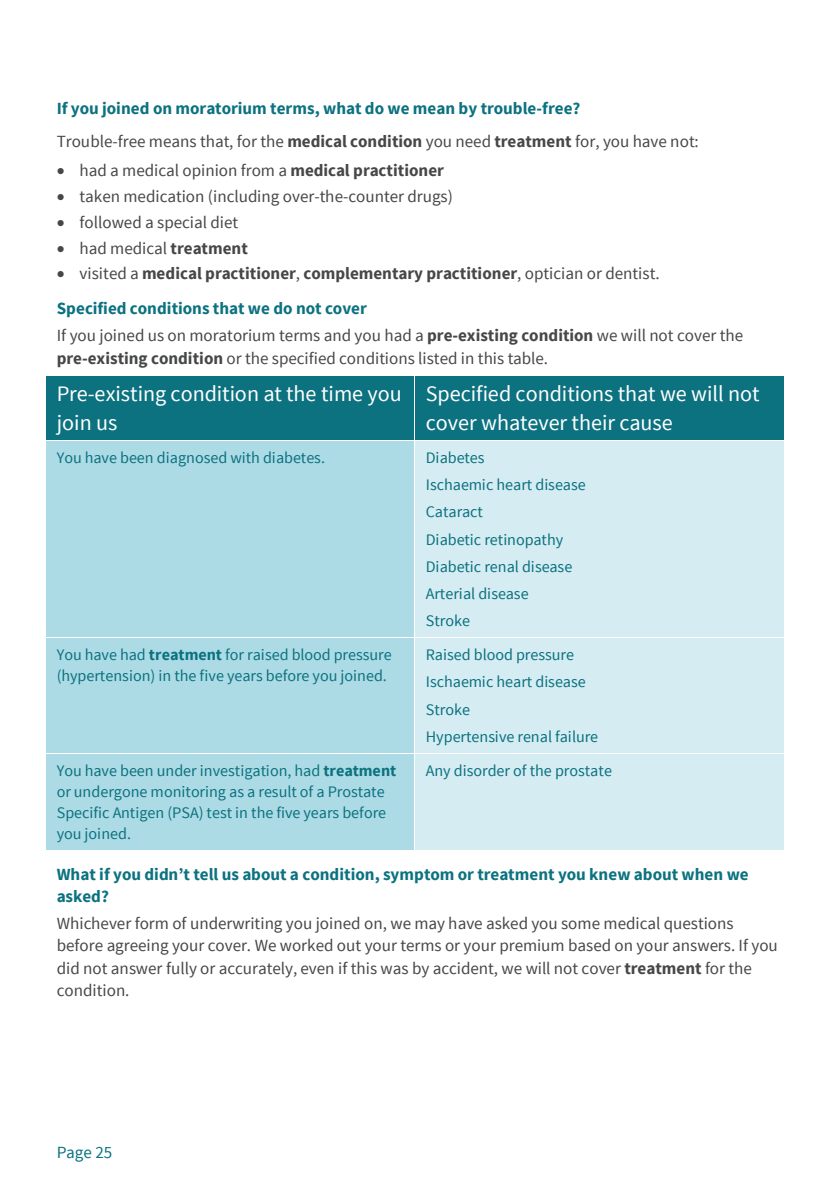
<style>
.page{position:relative;width:840px;height:1191px;background:#fff}
.page>*{position:absolute;margin:0;border:0;box-sizing:border-box;transform-origin:0 0}
.t1{font:22px/29px "Source Sans Pro";color:#fff}
.t2{font:17px/22.4px "Source Sans Pro";color:#464748}
.t3{font:700 17px/33.4px "Source Sans Pro";color:#0c7280}
.t4{font:700 17px/34.6px "Source Sans Pro";color:#464748}
.t5{font:17px "Source Sans Pro";letter-spacing:-.005em;color:#0c7280}
.t6{font:16px/27.2px "Source Sans Pro";letter-spacing:-.005em;color:#0c7280}
.s1{font-weight:400;color:#464748}
.s2{color:#464748}
.s3{font-weight:700}
.s4{font-weight:400}
.s5{color:#0c7280}
</style>
<div class="page">
<div style="left:46px;top:376px;width:368px;height:64px;background:#0c7280"></div>
<div style="left:415px;top:376px;width:368px;height:64px;background:#0c7280"></div>
<div style="left:46px;top:441px;width:368px;height:196px;background:#addbe5"></div>
<div style="left:415px;top:441px;width:368px;height:196px;background:#d5ecf2"></div>
<div style="left:46px;top:638px;width:368px;height:115px;background:#addbe5"></div>
<div style="left:415px;top:638px;width:368px;height:115px;background:#d5ecf2"></div>
<div style="left:46px;top:754px;width:368px;height:96px;background:#addbe5"></div>
<div style="left:415px;top:754px;width:368px;height:96px;background:#d5ecf2"></div>
<p class="t3" style="left:57px;top:92px;width:643px">If you joined on moratorium terms, what do we mean by trouble-free?<br><span class="s1">Trouble-free means that, for the</span> <span class="s2">medical condition</span> <span class="s1">you need</span> <span class="s2">treatment</span> <span class="s1">for, you have not:</span></p>
<p class="t2" style="left:57px;top:160px;width:388px">• had a medical opinion from a <span class="s3">medical practitioner</span></p>
<p class="t2" style="left:57px;top:186px;width:397px">• taken medication (including over-the-counter drugs)</p>
<p class="t2" style="left:57px;top:211px;width:183px">• followed a special diet</p>
<p class="t2" style="left:57px;top:237px;width:193px">• had medical <span class="s3">treatment</span></p>
<p class="t4" style="left:57px;top:257px;width:604px">• <span class="s4">visited a</span> medical practitioner<span class="s4">,</span> complementary practitioner<span class="s4">, optician or dentist.<br></span><span class="s5">Specified conditions that we do not cover</span></p>
<p class="t2" style="left:57px;top:324px;width:687px">If you joined us on moratorium terms and you had a <span class="s3">pre-existing condition</span> we will not cover the <span class="s3">pre-existing condition</span> or the specified conditions listed in this table.</p>
<p class="t1" style="left:57px;top:379px;width:346px">Pre-existing condition at the time you join us</p>
<p class="t1" style="left:425px;top:379px;width:335px">Specified conditions that we will not cover whatever their cause</p>
<p class="t6" style="left:57px;top:444px;width:270px">You have been diagnosed with diabetes.</p>
<p class="t6" style="left:425px;top:444px;width:161px">Diabetes<br>Ischaemic heart disease<br>Cataract<br>Diabetic retinopathy<br>Diabetic renal disease<br>Arterial disease<br>Stroke</p>
<p class="t6" style="left:57px;top:644px;width:336px;line-height:21.2px">You have had <span class="s3">treatment</span> for raised blood pressure (hypertension) in the five years before you joined.</p>
<p class="t6" style="left:425px;top:641px;width:174px">Raised blood pressure<br>Ischaemic heart disease<br>Stroke<br>Hypertensive renal failure</p>
<p class="t6" style="left:57px;top:760px;width:341px;line-height:21.2px">You have been under investigation, had <span class="s3">treatment </span>or undergone monitoring as a result of a Prostate Specific Antigen (PSA) test in the five years before you joined.</p>
<p class="t6" style="left:425px;top:757px;width:188px">Any disorder of the prostate</p>
<p class="t3" style="left:57px;top:864px;width:693px;line-height:21.4px">What if you didn’t tell us about a condition, symptom or treatment you knew about when we asked?</p>
<p class="t2" style="left:57px;top:912px;width:722px">Whichever form of underwriting you joined on, we may have asked you some medical questions before agreeing your cover. We worked out your terms or your premium based on your answers. If you did not answer fully or accurately, even if this was by accident, we will not cover <span class="s3">treatment</span> for the condition.</p>
<p class="t5" style="left:57px;top:1142px;width:57px">Page 25</p>
</div>
